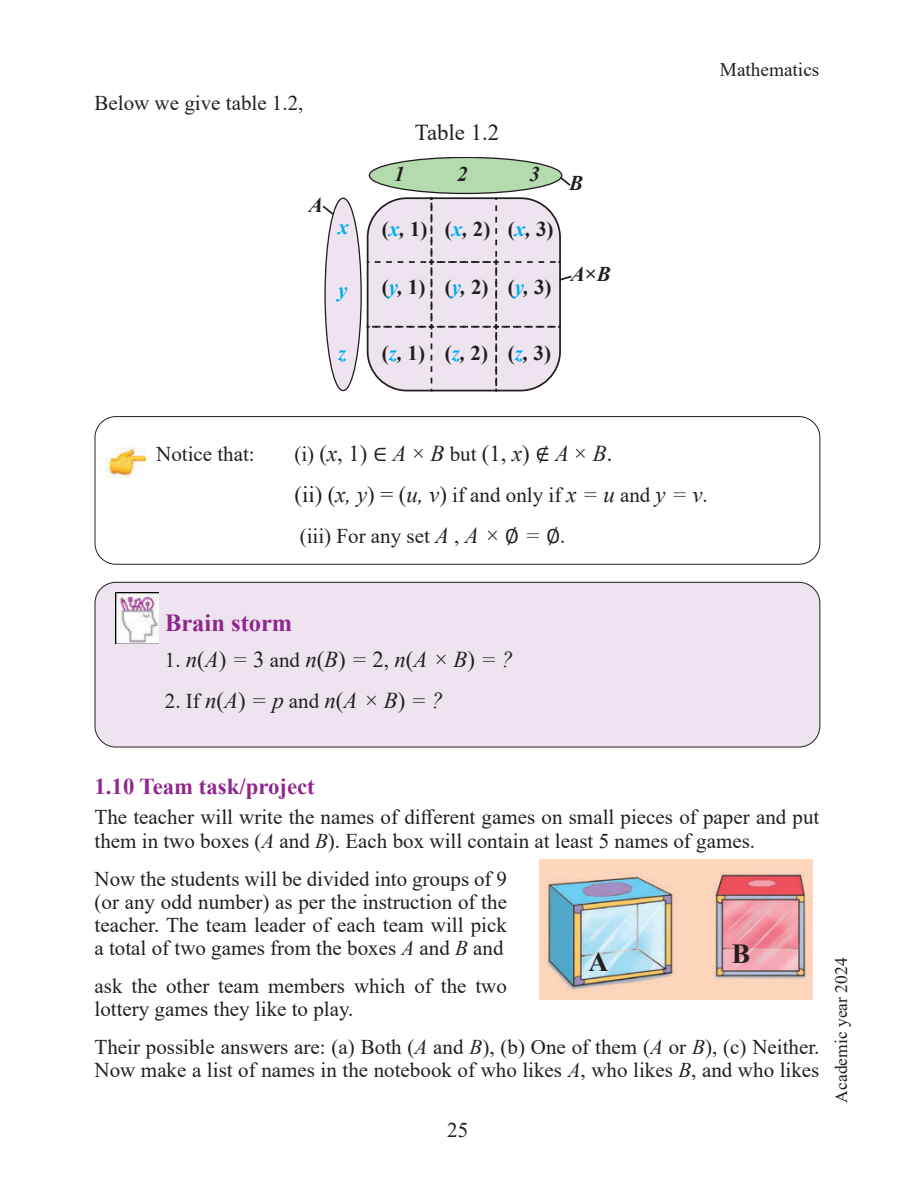
<style>
.page{position:relative;width:914px;height:1197px;background:#fff}
.page>*{position:absolute;margin:0;border:0;box-sizing:border-box;transform-origin:0 0}
.t1{font:700 27.65px "Times New Roman";color:#231f20}
.t2{font:700 24.5px "Times New Roman";color:#90268f}
.t3{font:italic 22.75px "Times New Roman";color:#231f20}
.t4{font:22.75px "Times New Roman";color:#231f20}
.t5{font:700 22.75px "Times New Roman";color:#90268f}
.t6{font:21px/23.1px "Times New Roman";color:#231f20}
.t7{font:700 21px "Times New Roman";color:#231f20}
.t8{font:italic 700 21px "Times New Roman";color:#231f20}
.t9{font:italic 700 21px "Times New Roman";color:#00aeef}
.t10{font:19.25px "Times New Roman";color:#231f20}
.t11{font:17.5px "Times New Roman";color:#231f20}
.s1{font-style:italic;color:#00aeef}
.s2{font-style:italic}
.s3{font-size:21px}
.s4{font-family:"Cambria Math"}
.s5{font-size:22.75px}
.s6{font-style:italic;font-size:22.75px}
.s7{font-family:"Cambria Math";font-size:22.75px}
.s8{font-style:normal;font-size:21px}
.s9{font-style:normal}
</style>
<div class="page">
<div style="left:325px;top:198px;width:36px;height:193px;background:#eee4f0;border-radius:50%"></div>
<div style="left:324px;top:198px;width:38px;height:193px;border:1px solid #231f20;border-radius:50%"></div>
<div style="left:369px;top:157px;width:193px;height:36px;background:#b4dbae;border-radius:50%"></div>
<div style="left:369px;top:157px;width:193px;height:37px;border:1px solid #231f20;border-radius:50%"></div>
<svg style="left:558px;top:175px;width:13px;height:11px"></svg>
<svg style="left:367px;top:197px;width:205px;height:194px;background:#e4dce6"></svg>
<svg style="left:322px;top:205px;width:13px;height:12px"></svg>
<img style="left:105px;top:447px;width:41px;height:31px">
<div style="left:94px;top:416px;width:726px;height:149px;border:1px solid #231f20;border-radius:21px"></div>
<div style="left:95px;top:582px;width:724px;height:165px;background:#eee4f0;border-radius:21px"></div>
<img style="left:116px;top:593px;width:43px;height:50px">
<div style="left:94px;top:582px;width:726px;height:165px;border:1px solid #231f20;border-radius:21px"></div>
<img style="left:539px;top:860px;width:273px;height:140px">
<p class="t6" style="left:94px;top:91px;width:210px">Below we give table 1.2,</p>
<p class="t8" style="left:309px;top:198px;width:16px">A</p>
<p class="t9" style="left:338px;top:219px;width:12px">x</p>
<p class="t9" style="left:338px;top:282px;width:11px">y</p>
<p class="t9" style="left:338px;top:345px;width:10px">z</p>
<p class="t4" style="left:415px;top:117px;width:86px">Table 1.2</p>
<p class="t8" style="left:394px;top:167px;width:12px">1</p>
<p class="t8" style="left:457px;top:167px;width:12px">2</p>
<p class="t8" style="left:529px;top:167px;width:12px">3</p>
<p class="t7" style="left:382px;top:221px;width:173px">(<span class="s1">x</span><span class="s2">,</span> 1) (<span class="s1">x</span><span class="s2">,</span> 2) (<span class="s1">x</span><span class="s2">,</span> 3)</p>
<p class="t7" style="left:382px;top:280px;width:171px">(<span class="s1">y</span><span class="s2">,</span> 1) (<span class="s1">y</span><span class="s2">,</span> 2) (<span class="s1">y</span><span class="s2">,</span> 3)</p>
<p class="t8" style="left:569px;top:176px;width:16px">B</p>
<p class="t8" style="left:571px;top:266px;width:41px">A×B</p>
<p class="t7" style="left:382px;top:346px;width:171px">(<span class="s1">z</span><span class="s2">,</span> 1) (<span class="s1">z</span><span class="s2">,</span> 2) (<span class="s1">z</span><span class="s2">,</span> 3)</p>
<p class="t10" style="left:719px;top:63px;width:101px">Mathematics</p>
<p class="t6" style="left:156px;top:442px;width:100px">Notice that:</p>
<p class="t4" style="left:294px;top:445px;width:319px"><span class="s3">(i)</span> (<span class="s2">x</span>, 1) <span class="s4">∈</span> <span class="s2">A</span> × <span class="s2">B</span> <span class="s3">but</span> (1, <span class="s2">x</span>) <span class="s4">∉</span> <span class="s2">A</span> × <span class="s2">B</span>.</p>
<p class="t6" style="left:294px;top:474px;width:415px;line-height:41.1px"><span class="s5">(ii) (</span><span class="s6">x, y</span><span class="s5">) = (</span><span class="s6">u, v</span><span class="s5">)</span> if and only if <span class="s6">x = u</span> and <span class="s6">y = v</span>. (iii) For any set <span class="s6">A</span> , <span class="s6">A ×</span> <span class="s7">∅</span> <span class="s6">=</span> <span class="s7">∅</span>.</p>
<p class="t2" style="left:165px;top:614px;width:129px">Brain storm</p>
<p class="t3" style="left:165px;top:651px;width:350px"><span class="s8">1.</span> n<span class="s9">(</span>A<span class="s9">)</span> = <span class="s9">3</span> <span class="s8">and</span> n<span class="s9">(</span>B<span class="s9">)</span> = <span class="s9">2</span><span class="s8">,</span> n<span class="s9">(</span>A × B<span class="s9">)</span> = ?</p>
<p class="t3" style="left:165px;top:692px;width:280px"><span class="s8">2. If</span> n<span class="s9">(</span>A<span class="s9">)</span> = p <span class="s8">and</span> n<span class="s9">(</span>A × B<span class="s9">)</span> = ?</p>
<p class="t5" style="left:94px;top:778px;width:222px">1.10 Team task/project</p>
<p class="t6" style="left:94px;top:805px;width:726px">The teacher will write the names of different games on small pieces of paper and put them in two boxes (<span class="s2">A</span> and <span class="s2">B</span>). Each box will contain at least 5 names of games.</p>
<p class="t6" style="left:94px;top:866px;width:414px;text-align:justify">Now the students will be divided into groups of 9 (or any odd number) as per the instruction of the teacher. The team leader of each team will pick a total of two games from the boxes <span class="s2">A</span> and <span class="s2">B</span> and</p>
<p class="t6" style="left:94px;top:974px;width:414px">ask the other team members which of the two lottery games they like to play.</p>
<p class="t6" style="left:94px;top:1037px;width:726px">Their possible answers are: (a) Both (<span class="s2">A</span> and <span class="s2">B</span>), (b) One of them (<span class="s2">A</span> or <span class="s2">B</span>), (c) Neither.<br>Now make a list of names in the notebook of who likes <span class="s2">A</span>, who likes <span class="s2">B</span>, and who likes</p>
<h1 class="t1" style="left:588px;top:952px;width:21px">A</h1>
<h1 class="t1" style="left:731px;top:944px;width:20px">B</h1>
<p class="t6" style="left:447px;top:1118px;width:22px">25</p>
<p class="t11" style="left:835px;top:1102px;width:146px;rotate:-90deg">Academic year 2024</p>
</div>
